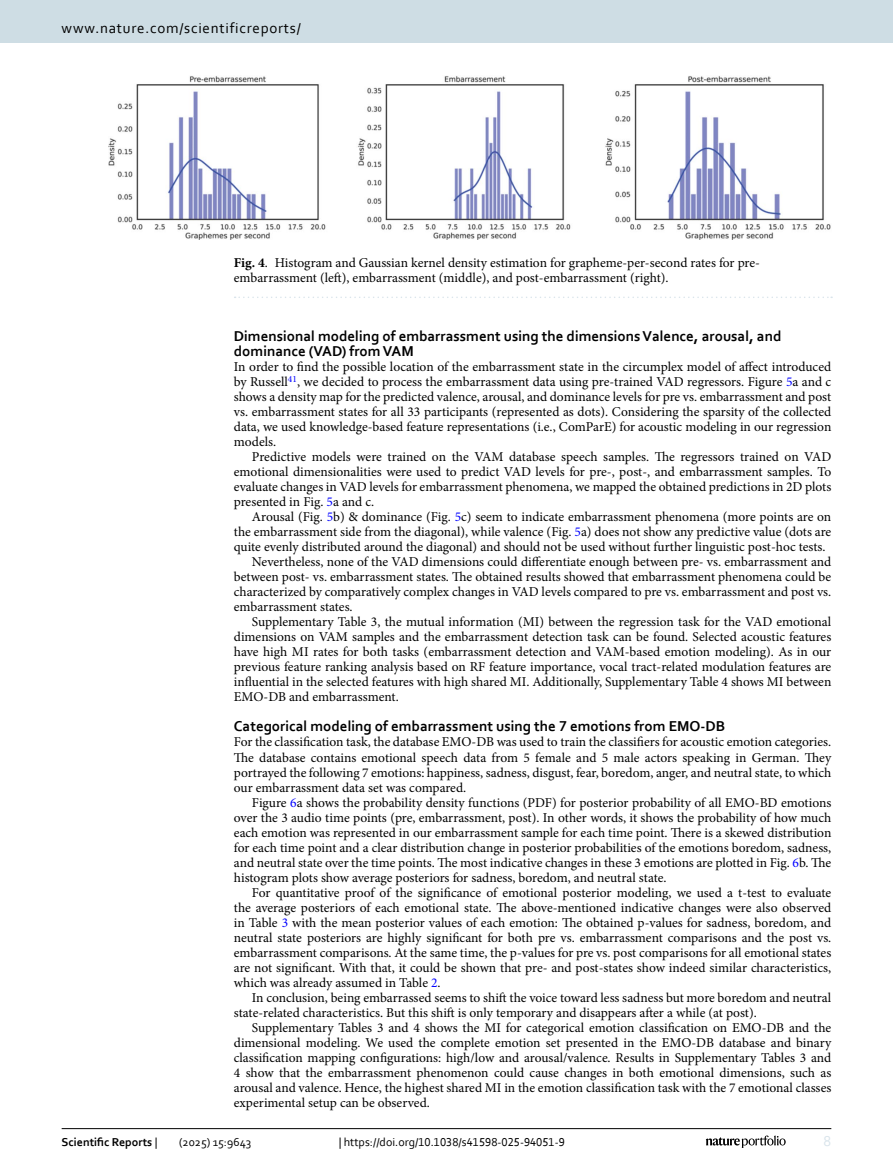
<style>
.page{position:relative;width:893px;height:1174px;background:#fff}
.page>*{position:absolute;margin:0;border:0;box-sizing:border-box;transform-origin:0 0}
.Head_2{font:700 15px/15px "Corbel";color:#000}
.t1{font:15px "Corbel";letter-spacing:.05em;color:#000}
.t2{font:15px "Corbel";color:#d9e4eb}
.Body_Text_Indent{font:13.5px/15px "Minion Pro";color:#000;text-align:justify}
.Body_Text{font:13.5px/15px "Minion Pro";color:#000;text-align:justify}
.Figure_Caption{font:13.5px/15px "Minion Pro";color:#000}
.t3{font:12px "Corbel";color:#000}
.t4{font:700 12px "Corbel";color:#000}
.s1{font-weight:700}
.s2{color:#00f}
.s3{font-weight:400}
</style>
<div class="page">
<img style="left:108px;top:76px;width:723px;height:163px">
<svg style="left:235px;top:296px;width:597px;height:2px"></svg>
<hr style="left:62px;top:1128px;width:769px;height:1px;background:#000">
<svg style="left:706px;top:1135px;width:80px;height:12px"></svg>
<div style="left:0;top:0;width:893px;height:43px;background:#cedde4"></div>
<p class="t1" style="left:62px;top:18px;width:241px">www.nature.com/scientificreports/</p>
<p class="Figure_Caption" style="left:234px;top:255px;width:528px"><span class="s1">Fig. 4</span>. Histogram and Gaussian kernel density estimation for grapheme-per-second rates for pre&shy;embarrassment (left), embarrassment (middle), and post-embarrassment (right).</p>
<p class="Head_2" style="left:234px;top:328px;width:549px">Dimensional modeling of embarrassment using the dimensions Valence, arousal, and dominance (VAD) from VAM</p>
<p class="Body_Text" style="left:234px;top:359px;width:599px">In order to find the possible location of the embarrassment state in the circumplex model of affect introduced by Russell<sup>41</sup>, we decided to process the embarrassment data using pre-trained VAD regressors. Figure <span class="s2">5</span>a and c shows a density map for the predicted valence, arousal, and dominance levels for pre vs. embarrassment and post vs. embarrassment states for all 33 participants (represented as dots). Considering the sparsity of the collected data, we used knowledge-based feature representations (i.e., ComParE) for acoustic modeling in our regression models.</p>
<p class="Body_Text_Indent" style="left:234px;top:449px;width:599px;text-indent:18px">Predictive models were trained on the VAM database speech samples. The regressors trained on VAD emotional dimensionalities were used to predict VAD levels for pre-, post-, and embarrassment samples. To evaluate changes in VAD levels for embarrassment phenomena, we mapped the obtained predictions in 2D plots presented in Fig. <span class="s2">5</span>a and c.</p>
<p class="Body_Text_Indent" style="left:234px;top:509px;width:599px;text-indent:18px">Arousal (Fig. <span class="s2">5</span>b) &amp; dominance (Fig. <span class="s2">5</span>c) seem to indicate embarrassment phenomena (more points are on the embarrassment side from the diagonal), while valence (Fig. <span class="s2">5</span>a) does not show any predictive value (dots are quite evenly distributed around the diagonal) and should not be used without further linguistic post-hoc tests.</p>
<p class="Body_Text_Indent" style="left:234px;top:554px;width:599px;text-indent:18px">Nevertheless, none of the VAD dimensions could differentiate enough between pre- vs. embarrassment and between post- vs. embarrassment states. The obtained results showed that embarrassment phenomena could be characterized by comparatively complex changes in VAD levels compared to pre vs. embarrassment and post vs. embarrassment states.</p>
<p class="Body_Text_Indent" style="left:234px;top:614px;width:599px;text-indent:18px">Supplementary Table 3, the mutual information (MI) between the regression task for the VAD emotional dimensions on VAM samples and the embarrassment detection task can be found. Selected acoustic features have high MI rates for both tasks (embarrassment detection and VAM-based emotion modeling). As in our previous feature ranking analysis based on RF feature importance, vocal tract-related modulation features are influential in the selected features with high shared MI. Additionally, Supplementary Table 4 shows MI between EMO-DB and embarrassment.</p>
<p class="Head_2" style="left:234px;top:718px;width:493px">Categorical modeling of embarrassment using the 7 emotions from EMO-DB</p>
<p class="Body_Text" style="left:234px;top:734px;width:599px">For the classification task, the database EMO-DB was used to train the classifiers for acoustic emotion categories.<br>The database contains emotional speech data from 5 female and 5 male actors speaking in German. They portrayed the following 7 emotions: happiness, sadness, disgust, fear, boredom, anger, and neutral state, to which our embarrassment data set was compared.</p>
<p class="Body_Text_Indent" style="left:234px;top:794px;width:599px;text-indent:18px">Figure <span class="s2">6</span>a shows the probability density functions (PDF) for posterior probability of all EMO-BD emotions over the 3 audio time points (pre, embarrassment, post). In other words, it shows the probability of how much each emotion was represented in our embarrassment sample for each time point. There is a skewed distribution for each time point and a clear distribution change in posterior probabilities of the emotions boredom, sadness, and neutral state over the time points. The most indicative changes in these 3 emotions are plotted in Fig. <span class="s2">6</span>b. The histogram plots show average posteriors for sadness, boredom, and neutral state.</p>
<p class="Body_Text_Indent" style="left:234px;top:884px;width:599px;text-indent:18px">For quantitative proof of the significance of emotional posterior modeling, we used a t-test to evaluate the average posteriors of each emotional state. The above-mentioned indicative changes were also observed in Table <span class="s2">3</span> with the mean posterior values of each emotion: The obtained p-values for sadness, boredom, and neutral state posteriors are highly significant for both pre vs. embarrassment comparisons and the post vs. embarrassment comparisons. At the same time, the p-values for pre vs. post comparisons for all emotional states are not significant. With that, it could be shown that pre- and post-states show indeed similar characteristics, which was already assumed in Table <span class="s2">2</span>.</p>
<p class="Body_Text_Indent" style="left:234px;top:989px;width:599px;text-indent:18px">In conclusion, being embarrassed seems to shift the voice toward less sadness but more boredom and neutral state-related characteristics. But this shift is only temporary and disappears after a while (at post).</p>
<p class="Body_Text_Indent" style="left:234px;top:1019px;width:599px;text-indent:18px">Supplementary Tables 3 and 4 shows the MI for categorical emotion classification on EMO-DB and the dimensional modeling. We used the complete emotion set presented in the EMO-DB database and binary classification mapping configurations: high/low and arousal/valence. Results in Supplementary Tables 3 and 4 show that the embarrassment phenomenon could cause changes in both emotional dimensions, such as arousal and valence. Hence, the highest shared MI in the emotion classification task with the 7 emotional classes experimental setup can be observed.</p>
<p class="t4" style="left:62px;top:1134px;width:97px">Scientific Reports <span class="s3">|</span></p>
<p class="t3" style="left:179px;top:1134px;width:74px">(2025) 15:9643</p>
<p class="t3" style="left:339px;top:1134px;width:228px">| https://doi.org/10.1038/s41598-025-94051-9</p>
<p class="t2" style="left:824px;top:1132px;width:9px">8</p>
</div>
